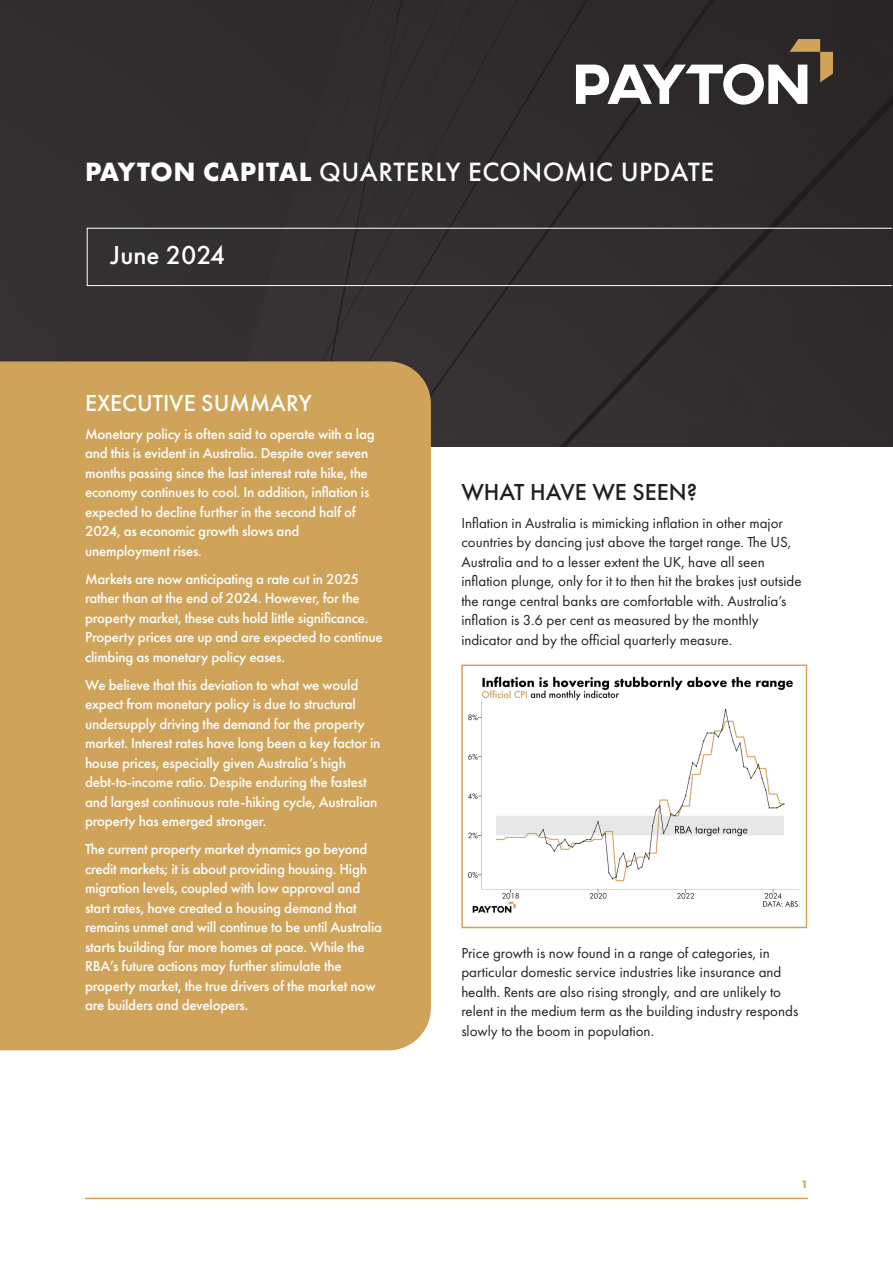
<style>
.page{position:relative;width:893px;height:1263px;background:#fff}
.page>*{position:absolute;margin:0;border:0;box-sizing:border-box;transform-origin:0 0}
.t1{font:500 27.45px "Futura PT";letter-spacing:.02em;color:#fff}
.t2{font:500 27px "Futura PT";color:#fff}
.Headings{font:500 24px "Futura PT";color:#fff}
.Headings-2{font:500 24px "Futura PT";color:#231f20}
.t3{font:500 15px/19.5px "Futura PT";letter-spacing:-.015em;color:#fff}
.Body_Copy{font:15px/19.5px "Futura PT";color:#231f20}
.t4{font:700 11.25px "Futura PT";color:#cfa35a}
.s1{font-weight:700}
</style>
<div class="page">
<div style="left:0;top:0;width:893px;height:446px;background:#312d2e"></div>
<hr style="left:85px;top:1198px;width:723px;height:1px;background:#cfa35a">
<svg style="left:576px;top:39px;width:257px;height:66px"></svg>
<div style="left:87px;top:228px;width:806px;height:58px;border:1px solid #fff"></div>
<div style="left:0;top:361px;width:431px;height:689px;background:#cfa35a"></div>
<div style="left:461px;top:664px;width:346px;height:264px;background:#fff;border:2px solid #cfa35a"></div>
<img style="left:467px;top:677px;width:332px;height:236px">
<p class="t1" style="left:85px;top:156px;width:630px"><span class="s1">PAYTON CAPITAL</span> QUARTERLY ECONOMIC UPDATE</p>
<p class="t2" style="left:111px;top:239px;width:116px">June 2024</p>
<p class="Headings" style="left:85px;top:388px;width:228px">EXECUTIVE SUMMARY</p>
<p class="t3" style="left:85px;top:424px;width:291px">Monetary policy is often said to operate with a lag and this is evident in Australia. Despite over seven months passing since the last interest rate hike, the economy continues to cool. In addition, inflation is expected to decline further in the second half of 2024, as economic growth slows and unemployment rises.</p>
<p class="t3" style="left:85px;top:569px;width:299px">Markets are now anticipating a rate cut in 2025 rather than at the end of 2024. However, for the property market, these cuts hold little significance.<br>Property prices are up and are expected to continue climbing as monetary policy eases.</p>
<p class="t3" style="left:85px;top:675px;width:297px">We believe that this deviation to what we would expect from monetary policy is due to structural undersupply driving the demand for the property market. Interest rates have long been a key factor in house prices, especially given Australia’s high debt-to-income ratio. Despite enduring the fastest and largest continuous rate-hiking cycle, Australian property has emerged stronger.</p>
<p class="t3" style="left:85px;top:840px;width:299px">The current property market dynamics go beyond credit markets; it is about providing housing. High migration levels, coupled with low approval and start rates, have created a housing demand that remains unmet and will continue to be until Australia starts building far more homes at pace. While the RBA’s future actions may further stimulate the property market, the true drivers of the market now are builders and developers.</p>
<p class="Headings-2" style="left:461px;top:477px;width:237px">WHAT HAVE WE SEEN?</p>
<p class="Body_Copy" style="left:461px;top:513px;width:342px">Inflation in Australia is mimicking inflation in other major countries by dancing just above the target range. The US, Australia and to a lesser extent the UK, have all seen inflation plunge, only for it to then hit the brakes just outside the range central banks are comfortable with. Australia’s inflation is 3.6 per cent as measured by the monthly indicator and by the official quarterly measure.</p>
<p class="Body_Copy" style="left:461px;top:943px;width:338px">Price growth is now found in a range of categories, in particular domestic service industries like insurance and health. Rents are also rising strongly, and are unlikely to relent in the medium term as the building industry responds slowly to the boom in population.</p>
<p class="t4" style="left:801px;top:1177px;width:8px">1</p>
</div>
